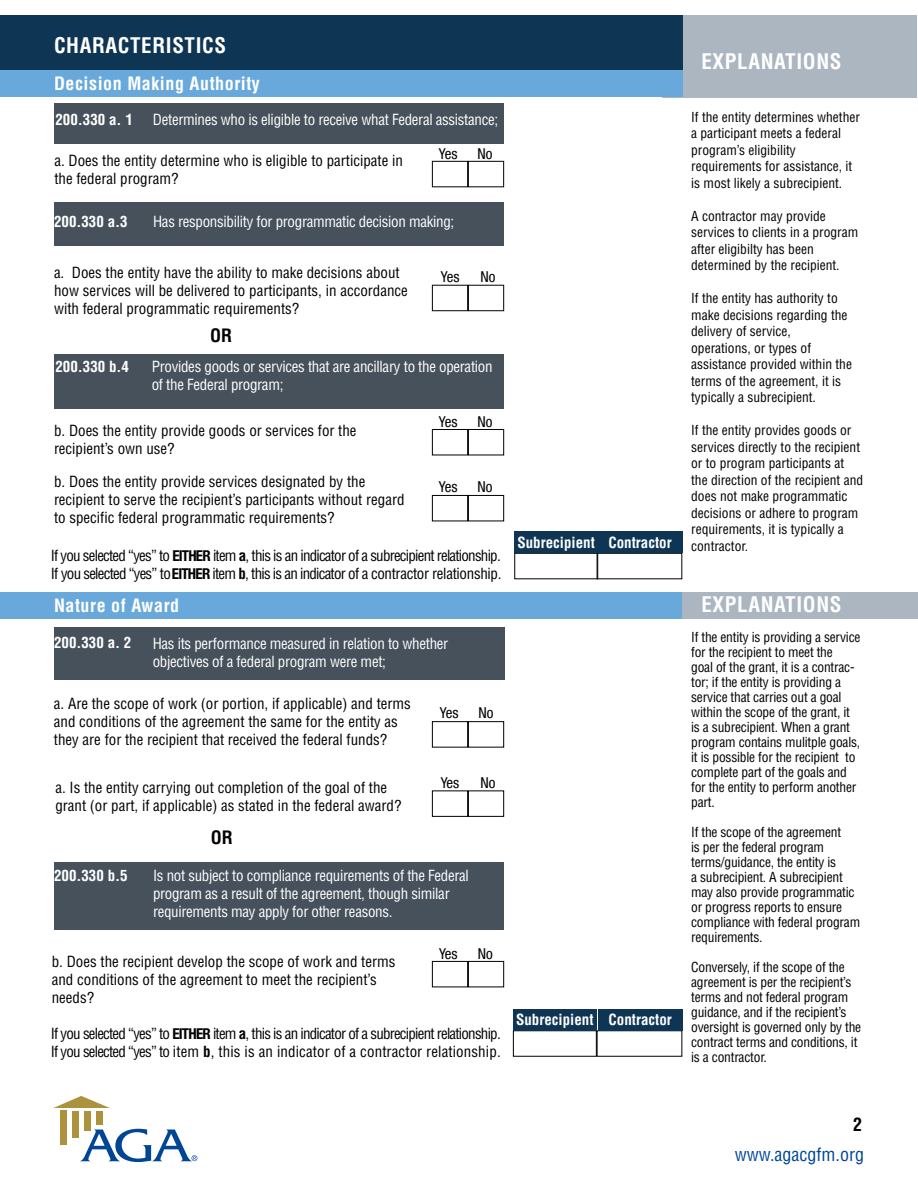
<style>
.page{position:relative;width:918px;height:1188px;background:#fff}
.page>*{position:absolute;margin:0;border:0;box-sizing:border-box;transform-origin:0 0}
.t1{font:700 condensed 21px "Helvetica LT Std";letter-spacing:.03em;color:#fff}
.t2{font:700 condensed 18px "Helvetica LT Std";letter-spacing:.03em;color:#fff}
.t3{font:condensed 18px "Helvetica LT Std";color:#004694}
.t4{font:700 condensed 18px "Helvetica LT Std";color:#000}
.t5{font:condensed 15px/18px "Helvetica LT Std";color:#000}
.t6{font:condensed 15px/18px "Helvetica LT Std";letter-spacing:-.02em;color:#fff}
.t7{font:condensed 15px/18px "Helvetica LT Std";letter-spacing:-.05em;color:#000}
.t8{font:700 condensed 15px "Helvetica LT Std";color:#fff}
.t9{font:condensed 15px "Helvetica Neue LT";color:#000}
.t10{font:condensed 13.5px/15px "Helvetica LT Std";letter-spacing:-.015em;color:#000}
.s1{font-family:"Helvetica Neue LT Std";font-weight:700}
.s2{font-weight:700}
</style>
<div class="page">
<div style="left:54px;top:627px;width:450px;height:53px;background:#46515b"></div>
<div style="left:54px;top:354px;width:450px;height:55px;background:#46515b"></div>
<div style="left:662px;top:15px;width:255px;height:83px;background:#acb6c1"></div>
<div style="left:54px;top:104px;width:450px;height:40px;background:#46515b"></div>
<div style="left:0;top:15px;width:682px;height:55px;background:#0f3554"></div>
<div style="left:0;top:70px;width:682px;height:28px;background:#68a8db"></div>
<div style="left:54px;top:202px;width:450px;height:44px;background:#46515b"></div>
<div style="left:432px;top:285px;width:36px;height:26px;border:1px solid #000"></div>
<div style="left:468px;top:285px;width:36px;height:26px;border:1px solid #000"></div>
<div style="left:432px;top:429px;width:36px;height:26px;border:1px solid #000"></div>
<div style="left:468px;top:429px;width:36px;height:26px;border:1px solid #000"></div>
<div style="left:432px;top:495px;width:36px;height:26px;border:1px solid #000"></div>
<div style="left:468px;top:495px;width:36px;height:26px;border:1px solid #000"></div>
<div style="left:597px;top:553px;width:85px;height:26px;border:1px solid #000"></div>
<div style="left:598px;top:531px;width:84px;height:22px;background:#0f3554"></div>
<div style="left:0;top:592px;width:682px;height:27px;background:#68a8db"></div>
<div style="left:432px;top:161px;width:36px;height:26px;border:1px solid #000"></div>
<div style="left:468px;top:161px;width:36px;height:26px;border:1px solid #000"></div>
<div style="left:432px;top:721px;width:36px;height:27px;border:1px solid #000"></div>
<div style="left:468px;top:721px;width:36px;height:27px;border:1px solid #000"></div>
<div style="left:432px;top:790px;width:36px;height:27px;border:1px solid #000"></div>
<div style="left:468px;top:790px;width:36px;height:27px;border:1px solid #000"></div>
<div style="left:54px;top:862px;width:450px;height:68px;background:#46515b"></div>
<div style="left:432px;top:961px;width:36px;height:26px;border:1px solid #000"></div>
<div style="left:468px;top:961px;width:36px;height:26px;border:1px solid #000"></div>
<div style="left:513px;top:1009px;width:84px;height:21px;background:#0f3554"></div>
<div style="left:598px;top:1009px;width:84px;height:21px;background:#0f3554"></div>
<div style="left:60px;top:1111px;width:7px;height:34px;background:#ad923d"></div>
<svg style="left:53px;top:1096px;width:57px;height:12px"></svg>
<div style="left:72px;top:1111px;width:6px;height:26px;background:#ad923d"></div>
<div style="left:84px;top:1111px;width:6px;height:19px;background:#ad923d"></div>
<div style="left:96px;top:1111px;width:6px;height:13px;background:#ad923d"></div>
<svg style="left:80px;top:1129px;width:117px;height:33px"></svg>
<div style="left:682px;top:592px;width:235px;height:27px;background:#acb6c1"></div>
<div style="left:514px;top:553px;width:84px;height:26px;border:1px solid #000"></div>
<div style="left:514px;top:531px;width:84px;height:22px;background:#0f3554"></div>
<h1 class="t1" style="left:54px;top:32px;width:174px">CHARACTERISTICS</h1>
<h2 class="t2" style="left:54px;top:72px;width:207px">Decision Making Authority</h2>
<p class="t8" style="left:55px;top:110px;width:79px">200.330 a. 1</p>
<p class="t6" style="left:153px;top:111px;width:347px">Determines who is eligible to receive what Federal assistance;</p>
<p class="t9" style="left:439px;top:145px;width:20px">Yes</p>
<p class="t9" style="left:477px;top:145px;width:16px">No</p>
<p class="t5" style="left:54px;top:151px;width:350px">a. Does the entity determine who is eligible to participate in the federal program?</p>
<p class="t8" style="left:54px;top:212px;width:75px">200.330 a.3</p>
<p class="t6" style="left:153px;top:212px;width:303px">Has responsibility for programmatic decision making;</p>
<p class="t5" style="left:54px;top:264px;width:347px">a. Does the entity have the ability to make decisions about</p>
<p class="t9" style="left:441px;top:268px;width:20px">Yes</p>
<p class="t9" style="left:480px;top:268px;width:16px">No</p>
<p class="t5" style="left:54px;top:282px;width:355px">how services will be delivered to participants, in accordance with federal programmatic requirements?</p>
<h2 class="t4" style="left:210px;top:324px;width:23px">OR</h2>
<p class="t8" style="left:55px;top:357px;width:75px">200.330 b.4</p>
<p class="t6" style="left:152px;top:358px;width:342px">Provides goods or services that are ancillary to the operation of the Federal program;</p>
<p class="t9" style="left:439px;top:413px;width:20px">Yes</p>
<p class="t9" style="left:477px;top:413px;width:16px">No</p>
<p class="t5" style="left:54px;top:422px;width:304px">b. Does the entity provide goods or services for the recipient’s own use?</p>
<p class="t5" style="left:54px;top:473px;width:352px">b. Does the entity provide services designated by the recipient to serve the recipient’s participants without regard to specific federal programmatic requirements?</p>
<p class="t9" style="left:439px;top:478px;width:20px">Yes</p>
<p class="t9" style="left:477px;top:478px;width:16px">No</p>
<p class="t7" style="left:51px;top:547px;width:452px">If you selected “yes” to <span class="s1">EITHER</span> item <span class="s2">a</span>, this is an indicator of a subrecipient relationship.<br>If you selected “yes” to <span class="s1">EITHER</span> item <span class="s2">b</span>, this is an indicator of a contractor relationship.</p>
<h2 class="t2" style="left:54px;top:594px;width:127px">Nature of Award</h2>
<p class="t8" style="left:54px;top:633px;width:79px">200.330 a. 2</p>
<p class="t6" style="left:153px;top:635px;width:297px">Has its performance measured in relation to whether objectives of a federal program were met;</p>
<p class="t9" style="left:440px;top:704px;width:20px">Yes</p>
<p class="t9" style="left:479px;top:704px;width:16px">No</p>
<p class="t5" style="left:54px;top:694px;width:358px">a. Are the scope of work (or portion, if applicable) and terms and conditions of the agreement the same for the entity as they are for the recipient that received the federal funds?</p>
<p class="t5" style="left:55px;top:778px;width:348px">a. Is the entity carrying out completion of the goal of the grant (or part, if applicable) as stated in the federal award?</p>
<h2 class="t4" style="left:211px;top:827px;width:23px">OR</h2>
<p class="t8" style="left:54px;top:867px;width:75px">200.330 b.5</p>
<p class="t6" style="left:153px;top:867px;width:317px">Is not subject to compliance requirements of the Federal program as a result of the agreement, though similar requirements may apply for other reasons.</p>
<p class="t9" style="left:439px;top:945px;width:20px">Yes</p>
<p class="t9" style="left:478px;top:945px;width:16px">No</p>
<p class="t5" style="left:52px;top:953px;width:345px">b. Does the recipient develop the scope of work and terms and conditions of the agreement to meet the recipient’s needs?</p>
<p class="t9" style="left:441px;top:774px;width:20px">Yes</p>
<p class="t9" style="left:480px;top:774px;width:16px">No</p>
<p class="t7" style="left:51px;top:1024px;width:452px">If you selected “yes” to <span class="s1">EITHER</span> item <span class="s2">a</span>, this is an indicator of a subrecipient relationship.<br>If you selected “yes” to item <span class="s2">b</span>, this is an indicator of a contractor relationship.</p>
<p class="t8" style="left:517px;top:533px;width:79px">Subrecipient</p>
<p class="t8" style="left:608px;top:533px;width:65px">Contractor</p>
<p class="t8" style="left:516px;top:1010px;width:157px">Subrecipient Contractor</p>
<h1 class="t1" style="left:702px;top:48px;width:141px">EXPLANATIONS</h1>
<p class="t10" style="left:691px;top:108px;width:170px;line-height:16.5px">If the entity determines whether a participant meets a federal program’s eligibility requirements for assistance, it is most likely a subrecipient.</p>
<p class="t10" style="left:691px;top:207px;width:169px;line-height:16.5px">A contractor may provide services to clients in a program after eligibilty has been determined by the recipient.</p>
<p class="t10" style="left:691px;top:290px;width:162px;line-height:16.5px">If the entity has authority to make decisions regarding the delivery of service, operations, or types of assistance provided within the terms of the agreement, it is typically a subrecipient.</p>
<p class="t10" style="left:691px;top:422px;width:174px;line-height:16.5px">If the entity provides goods or services directly to the recipient or to program participants at the direction of the recipient and does not make programmatic decisions or adhere to program requirements, it is typically a contractor.</p>
<h1 class="t1" style="left:702px;top:592px;width:141px">EXPLANATIONS</h1>
<p class="t10" style="left:691px;top:629px;width:171px">If the entity is providing a service for the recipient to meet the<br>goal of the grant, it is a contrac&shy;tor; if the entity is providing a service that carries out a goal within the scope of the grant, it is a subrecipient. When a grant program contains mulitple goals, it is possible for the recipient to complete part of the goals and for the entity to perform another part.</p>
<p class="t10" style="left:691px;top:824px;width:170px">If the scope of the agreement<br>is per the federal program terms/guidance, the entity is<br>a subrecipient. A subrecipient may also provide programmatic or progress reports to ensure compliance with federal program requirements.</p>
<p class="t10" style="left:691px;top:959px;width:172px">Conversely, if the scope of the agreement is per the recipient’s terms and not federal program guidance, and if the recipient’s oversight is governed only by the contract terms and conditions, it is a contractor.</p>
<h2 class="t4" style="left:853px;top:1113px;width:10px">2</h2>
<h2 class="t3" style="left:735px;top:1144px;width:131px">www.agacgfm.org</h2>
</div>
